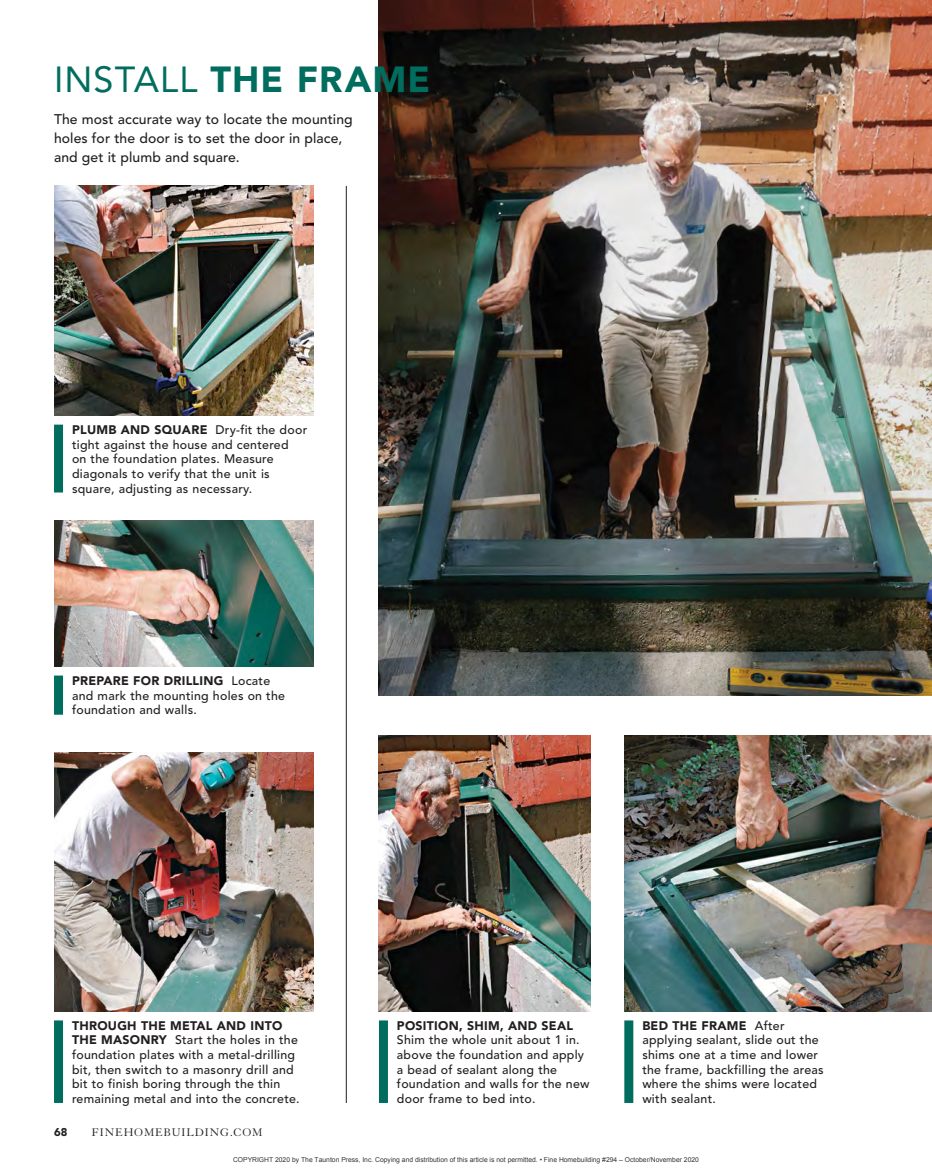
<style>
.page{position:relative;width:932px;height:1175px;background:#fff}
.page>*{position:absolute;margin:0;border:0;box-sizing:border-box;transform-origin:0 0}
.t1{font:900 36px "Avenir LT Std";letter-spacing:.03em;color:#006d5e}
.t2{font:500 13.95px/18.6px "Avenir LT Std";letter-spacing:.005em;color:#231f20}
.t3{font:500 12.3px/14.7px "Avenir LT Std";letter-spacing:.02em;color:#231f20}
.t4{font:12px "Granjon LT Std";letter-spacing:.07em;color:#231f20}
.t5{font:900 11.25px "Avenir LT Std";color:#231f20}
.t6{font:6.75px "Arial";color:rgb(0 0 0/.8)}
.s1{font-weight:400}
.s2{font-weight:900}
.s3{font-weight:900;font-style:italic;color:#fff}
</style>
<div class="page">
<img style="left:379px;top:0;width:553px;height:695px">
<img style="left:54px;top:186px;width:260px;height:229px">
<img style="left:54px;top:521px;width:260px;height:145px">
<img style="left:379px;top:735px;width:211px;height:276px">
<img style="left:624px;top:735px;width:308px;height:276px">
<img style="left:54px;top:752px;width:260px;height:259px">
<div style="left:54px;top:424px;width:9px;height:68px;background:#006d5e"></div>
<div style="left:54px;top:675px;width:9px;height:39px;background:#006d5e"></div>
<div style="left:54px;top:1020px;width:9px;height:83px;background:#006d5e"></div>
<div style="left:379px;top:1020px;width:9px;height:83px;background:#006d5e"></div>
<div style="left:624px;top:1020px;width:9px;height:83px;background:#006d5e"></div>
<hr style="left:346px;top:186px;width:1px;height:916px;background:#231f20">
<p class="t1" style="left:54px;top:57px;width:377px"><span class="s1">INSTALL</span> THE FRAME</p>
<p class="t2" style="left:54px;top:111px;width:300px">The most accurate way to locate the mounting holes for the door is to set the door in place, and get it plumb and square.</p>
<p class="t3" style="left:72px;top:423px;width:237px"><span class="s2">PLUMB AND SQUARE</span><span class="s3">.</span> Dry-fit the door tight against the house and centered<br>on the foundation plates. Measure diagonals to verify that the unit is square, adjusting as necessary.</p>
<p class="t3" style="left:72px;top:673px;width:215px"><span class="s2">PREPARE FOR DRILLING</span><span class="s3">.</span> Locate and mark the mounting holes on the foundation and walls.</p>
<p class="t3" style="left:72px;top:1018px;width:229px"><span class="s2">THROUGH THE METAL AND INTO THE MASONRY</span><span class="s3">.</span> Start the holes in the foundation plates with a metal-drilling bit, then switch to a masonry drill and bit to finish boring through the thin remaining metal and into the concrete.</p>
<p class="t3" style="left:397px;top:1018px;width:194px"><span class="s2">POSITION, SHIM, AND SEAL</span><span class="s3">.<br></span>Shim the whole unit about 1 in. above the foundation and apply a bead of sealant along the foundation and walls for the new door frame to bed into.</p>
<p class="t3" style="left:642px;top:1018px;width:183px"><span class="s2">BED THE FRAME</span><span class="s3">.</span> After applying sealant, slide out the shims one at a time and lower the frame, backfilling the areas where the shims were located with sealant.</p>
<p class="t5" style="left:54px;top:1125px;width:15px">68</p>
<p class="t4" style="left:92px;top:1126px;width:162px">FINEHOMEBUILDING.COM</p>
<p class="t6" style="left:233px;top:1155px;width:467px">COPYRIGHT 2020 by The Taunton Press, Inc. Copying and distribution of this article is not permitted. • Fine Homebuilding #294 – October/November 2020</p>
</div>
